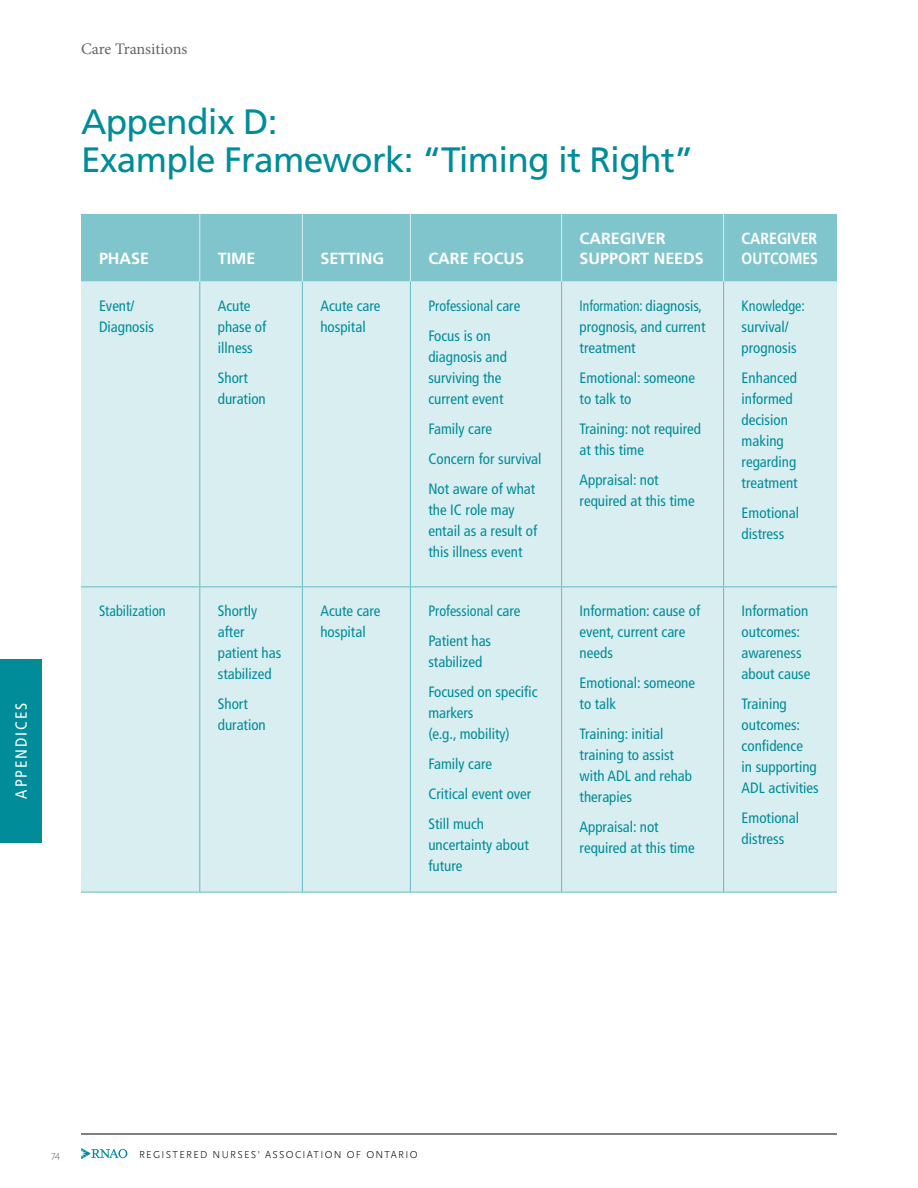
<style>
.page{position:relative;width:918px;height:1188px;background:#fff}
.page>*{position:absolute;margin:0;border:0;box-sizing:border-box;transform-origin:0 0}
.t1{font:35.25px/37.5px "Frutiger";letter-spacing:-.02em;color:#008c99}
.t2{font:700 16.2px/19px "Frutiger";color:#fff}
.t3{font:700 16.2px/19.2px "Frutiger";color:#fff;scale:.88 1}
.t4{font:16.2px "Minion Pro";letter-spacing:-.01em;color:#636466}
.t5{font:condensed 16.2px "Frutiger";letter-spacing:.12em;color:#fff}
.t6{font:condensed 15px/21px "Frutiger";color:#008c99}
.t7{font:condensed 15px/30px "Frutiger";color:#008c99;scale:.94 1}
.t8{font:condensed 15px/21px "Frutiger";color:#008c99;scale:.9 1}
.t9{font:condensed 15px "Frutiger";color:#008c99;scale:.95 1}
.t10{font:300 10.5px "Scala Sans OT";letter-spacing:.12em;color:#000}
.t11{font:300 10.5px "Scala Sans OT";color:#636466}
</style>
<div class="page">
<svg style="left:81px;top:1148px;width:46px;height:11px"></svg>
<div style="left:0;top:659px;width:42px;height:183px;background:#008c99"></div>
<hr style="left:81px;top:1134px;width:756px;height:1px;background:#000">
<div style="left:81px;top:214px;width:756px;height:68px;background:#80c5cc"></div>
<div style="left:81px;top:282px;width:756px;height:610px;background:#d9eef0"></div>
<hr style="left:199px;top:214px;width:1px;height:68px;background:#d9eef0">
<hr style="left:81px;top:892px;width:119px;height:1px;background:#66bac2">
<hr style="left:200px;top:892px;width:102px;height:1px;background:#66bac2">
<hr style="left:302px;top:892px;width:108px;height:1px;background:#66bac2">
<hr style="left:410px;top:892px;width:152px;height:1px;background:#66bac2">
<hr style="left:562px;top:892px;width:162px;height:1px;background:#66bac2">
<hr style="left:724px;top:892px;width:113px;height:1px;background:#66bac2">
<hr style="left:302px;top:214px;width:1px;height:68px;background:#d9eef0">
<hr style="left:410px;top:214px;width:1px;height:68px;background:#d9eef0">
<hr style="left:561px;top:214px;width:1px;height:68px;background:#d9eef0">
<hr style="left:723px;top:214px;width:1px;height:68px;background:#d9eef0">
<hr style="left:81px;top:586px;width:119px;height:1px;background:#66bac2">
<hr style="left:200px;top:586px;width:102px;height:1px;background:#66bac2">
<hr style="left:302px;top:586px;width:108px;height:1px;background:#66bac2">
<hr style="left:410px;top:586px;width:152px;height:1px;background:#66bac2">
<hr style="left:562px;top:586px;width:162px;height:1px;background:#66bac2">
<hr style="left:724px;top:586px;width:113px;height:1px;background:#66bac2">
<hr style="left:199px;top:282px;width:1px;height:304px;background:#66bac2">
<hr style="left:302px;top:282px;width:1px;height:304px;background:#66bac2">
<hr style="left:410px;top:282px;width:1px;height:304px;background:#66bac2">
<hr style="left:561px;top:282px;width:1px;height:304px;background:#66bac2">
<hr style="left:723px;top:282px;width:1px;height:304px;background:#66bac2">
<hr style="left:199px;top:587px;width:1px;height:305px;background:#66bac2">
<hr style="left:302px;top:587px;width:1px;height:305px;background:#66bac2">
<hr style="left:410px;top:587px;width:1px;height:305px;background:#66bac2">
<hr style="left:561px;top:587px;width:1px;height:305px;background:#66bac2">
<hr style="left:723px;top:587px;width:1px;height:305px;background:#66bac2">
<p class="t5" style="left:12px;top:799px;width:97px;rotate:-90deg">APPENDICES</p>
<p class="t4" style="left:81px;top:38px;width:108px">Care Transitions</p>
<h1 class="t1" style="left:81px;top:104px;width:614px">Appendix D:<br>Example Framework: “Timing it Right”</h1>
<p class="t2" style="left:99px;top:249px;width:52px">PHASE</p>
<p class="t2" style="left:218px;top:249px;width:39px">TIME</p>
<p class="t2" style="left:320px;top:249px;width:65px">SETTING</p>
<p class="t2" style="left:428px;top:249px;width:97px">CARE FOCUS</p>
<p class="t2" style="left:580px;top:229px;width:126px">CAREGIVER<br>SUPPORT NEEDS</p>
<p class="t3" style="left:742px;top:229px;width:88px">CAREGIVER<br>OUTCOMES</p>
<p class="t6" style="left:99px;top:295px;width:56px">Event/<br>Diagnosis</p>
<p class="t6" style="left:218px;top:295px;width:50px">Acute phase of illness</p>
<p class="t6" style="left:218px;top:367px;width:50px">Short duration</p>
<p class="t6" style="left:320px;top:295px;width:62px">Acute care hospital</p>
<p class="t7" style="left:428px;top:291px;width:99px">Professional care<br>Focus is on</p>
<p class="t6" style="left:428px;top:346px;width:80px">diagnosis and surviving the current event</p>
<p class="t6" style="left:428px;top:414px;width:115px;line-height:30px">Family care<br>Concern for survival<br>Not aware of what</p>
<p class="t6" style="left:428px;top:499px;width:110px">the IC role may entail as a result of this illness event</p>
<p class="t8" style="left:580px;top:295px;width:142px">Information: diagnosis, prognosis, and current treatment</p>
<p class="t6" style="left:580px;top:367px;width:117px">Emotional: someone to talk to</p>
<p class="t6" style="left:580px;top:418px;width:123px">Training: not required at this time</p>
<p class="t6" style="left:580px;top:469px;width:117px">Appraisal: not required at this time</p>
<p class="t7" style="left:742px;top:295px;width:69px;line-height:21px">Knowledge: survival/ prognosis</p>
<p class="t6" style="left:742px;top:367px;width:58px">Enhanced informed decision making regarding treatment</p>
<p class="t6" style="left:742px;top:502px;width:59px">Emotional distress</p>
<p class="t9" style="left:99px;top:602px;width:72px">Stabilization</p>
<p class="t6" style="left:218px;top:601px;width:65px">Shortly after patient has stabilized</p>
<p class="t6" style="left:218px;top:694px;width:50px">Short duration</p>
<p class="t6" style="left:320px;top:601px;width:62px">Acute care hospital</p>
<p class="t7" style="left:428px;top:596px;width:100px">Professional care<br>Patient has</p>
<p class="t6" style="left:428px;top:647px;width:111px;line-height:30px">stabilized<br>Focused on specific</p>
<p class="t6" style="left:428px;top:703px;width:83px">markers<br>(e.g., mobility)</p>
<p class="t6" style="left:428px;top:749px;width:105px;line-height:30px">Family care<br>Critical event over<br>Still much</p>
<p class="t6" style="left:428px;top:835px;width:102px">uncertainty about future</p>
<p class="t6" style="left:580px;top:601px;width:122px">Information: cause of event, current care needs</p>
<p class="t6" style="left:580px;top:673px;width:117px">Emotional: someone to talk</p>
<p class="t6" style="left:580px;top:724px;width:114px">Training: initial training to assist with ADL and rehab therapies</p>
<p class="t6" style="left:580px;top:817px;width:117px">Appraisal: not required at this time</p>
<p class="t6" style="left:742px;top:601px;width:70px">Information outcomes: awareness about cause</p>
<p class="t6" style="left:742px;top:694px;width:79px">Training outcomes: confidence<br>in supporting<br>ADL activities</p>
<p class="t6" style="left:742px;top:808px;width:59px">Emotional distress</p>
<p class="t11" style="left:51px;top:1148px;width:11px">74</p>
<p class="t10" style="left:139px;top:1148px;width:280px">REGISTERED NURSES’ ASSOCIATION OF ONTARIO</p>
</div>
